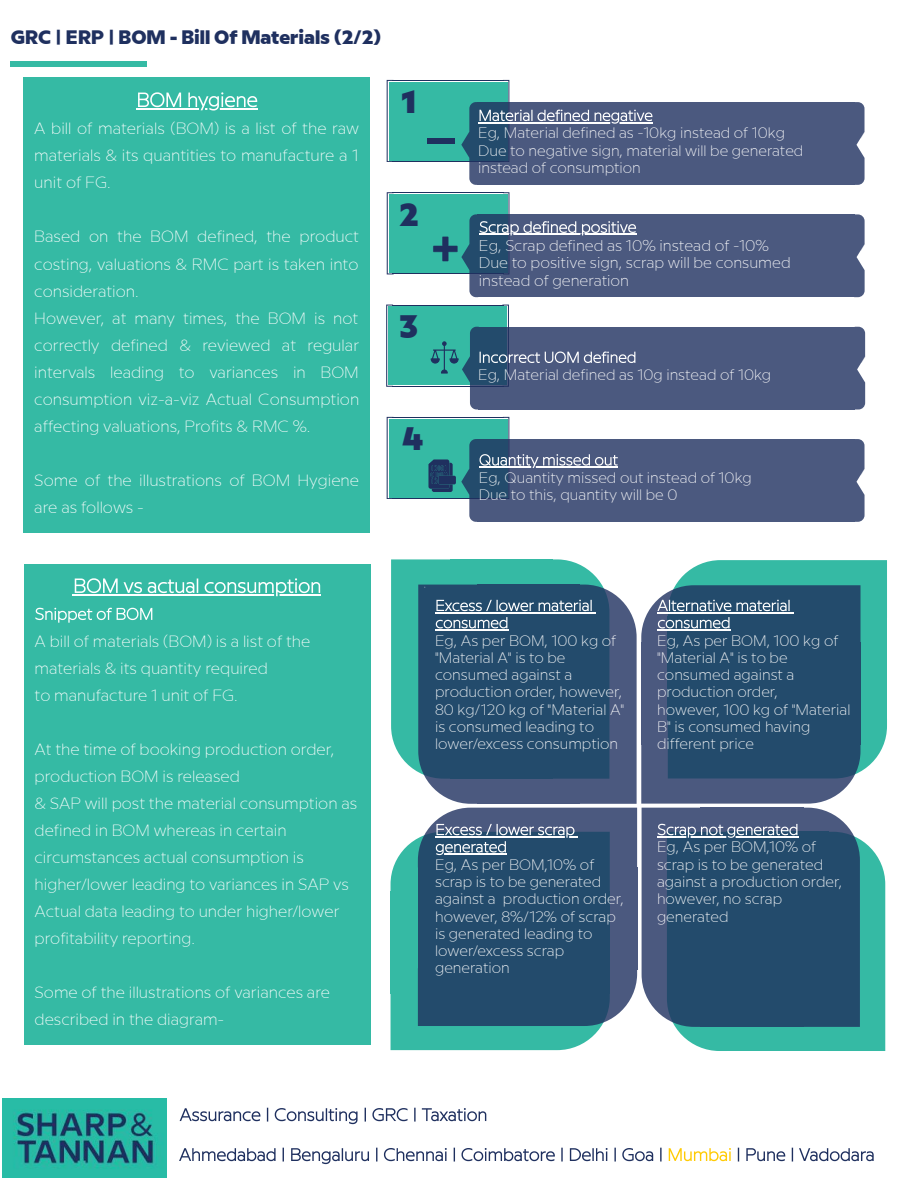
<style>
.page{position:relative;width:918px;height:1188px;background:#fff}
.page>*{position:absolute;margin:0;border:0;box-sizing:border-box;transform-origin:0 0}
.t1{font:800 32.4px "Sharp And Tannan";color:#1f305f}
.t2{font:800 19.5px "Sharp And Tannan";color:#1f305f}
.t3{font:200 16.2px/27px "Sharp And Tannan";color:#fff}
.t4{font:200 15.45px/17.7px "Sharp And Tannan";color:#fff}
.t5{font:200 15.15px/17.2px "Sharp And Tannan";color:#fff}
</style>
<div class="page">
<div style="left:11px;top:61px;width:136px;height:5px;background:#35baa4"></div>
<svg style="left:391px;top:559px;width:496px;height:492px;background:#406f85"></svg>
<div style="left:24px;top:564px;width:346px;height:480px;background:#35baa4"></div>
<hr style="left:73px;top:594px;width:248px;height:1px;background:#fff">
<svg style="left:75px;top:578px;width:245px;height:18px"></svg>
<svg style="left:35px;top:608px;width:117px;height:15px"></svg>
<div style="left:23px;top:78px;width:347px;height:455px;background:#35baa4"></div>
<hr style="left:136px;top:108px;width:121px;height:1px;background:#fff">
<svg style="left:138px;top:92px;width:119px;height:19px"></svg>
<hr style="left:393px;top:161px;width:111px;height:1px;background:#1f305f">
<hr style="left:393px;top:80px;width:111px;height:1px;background:#1f305f">
<div style="left:393px;top:82px;width:111px;height:78px;background:#35baa4"></div>
<svg style="left:387px;top:80px;width:7px;height:82px"></svg>
<div style="left:478px;top:102px;width:376px;height:83px;background:#4b597f"></div>
<svg style="left:854px;top:102px;width:11px;height:83px"></svg>
<div style="left:428px;top:139px;width:27px;height:5px;background:#1f305f"></div>
<hr style="left:478px;top:122px;width:175px;height:1px;background:#fff">
<svg style="left:461px;top:80px;width:191px;height:105px"></svg>
<hr style="left:393px;top:273px;width:111px;height:1px;background:#1f305f">
<hr style="left:393px;top:192px;width:111px;height:1px;background:#1f305f">
<div style="left:393px;top:194px;width:111px;height:79px;background:#35baa4"></div>
<svg style="left:387px;top:192px;width:7px;height:82px"></svg>
<div style="left:478px;top:214px;width:376px;height:83px;background:#4b597f"></div>
<svg style="left:854px;top:214px;width:11px;height:83px"></svg>
<hr style="left:392px;top:386px;width:111px;height:1px;background:#1f305f">
<hr style="left:392px;top:305px;width:111px;height:1px;background:#1f305f">
<div style="left:392px;top:307px;width:111px;height:78px;background:#35baa4"></div>
<svg style="left:386px;top:305px;width:7px;height:82px"></svg>
<div style="left:478px;top:327px;width:377px;height:83px;background:#4b597f"></div>
<svg style="left:855px;top:327px;width:10px;height:83px"></svg>
<hr style="left:393px;top:498px;width:111px;height:1px;background:#1f305f">
<hr style="left:393px;top:417px;width:111px;height:1px;background:#1f305f">
<div style="left:393px;top:419px;width:111px;height:78px;background:#35baa4"></div>
<svg style="left:387px;top:417px;width:7px;height:82px"></svg>
<div style="left:478px;top:439px;width:376px;height:83px;background:#4b597f"></div>
<svg style="left:854px;top:439px;width:11px;height:83px"></svg>
<svg style="left:433px;top:192px;width:203px;height:105px"></svg>
<svg style="left:431px;top:305px;width:204px;height:105px"></svg>
<svg style="left:428px;top:417px;width:190px;height:105px"></svg>
<img style="left:2px;top:1099px;width:165px;height:78px">
<svg style="left:180px;top:1108px;width:306px;height:16px"></svg>
<svg style="left:179px;top:1148px;width:483px;height:16px"></svg>
<svg style="left:669px;top:1148px;width:62px;height:13px"></svg>
<svg style="left:738px;top:1148px;width:136px;height:14px"></svg>
<p class="t2" style="left:11px;top:31px;width:372px">GRC | ERP | BOM - Bill Of Materials (2/2)</p>
<p class="t3" style="left:34px;top:116px;width:326px;text-align:justify">A bill of materials (BOM) is a list of the raw materials &amp; its quantities to manufacture a 1 unit of FG.</p>
<p class="t3" style="left:34px;top:225px;width:326px">Based on the BOM defined, the product costing, valuations &amp; RMC part is taken into consideration.<br>However, at many times, the BOM is not correctly defined &amp; reviewed at regular intervals leading to variances in BOM consumption viz-a-viz Actual Consumption affecting valuations, Profits &amp; RMC %.</p>
<p class="t3" style="left:34px;top:468px;width:326px">Some of the illustrations of BOM Hygiene are as follows -</p>
<h1 class="t1" style="left:402px;top:91px;width:16px">1</h1>
<h1 class="t1" style="left:399px;top:203px;width:21px">2</h1>
<h1 class="t1" style="left:399px;top:315px;width:20px">3</h1>
<h1 class="t1" style="left:402px;top:428px;width:23px">4</h1>
<p class="t5" style="left:478px;top:126px;width:327px">Eg, Material defined as -10kg instead of 10kg<br>Due to negative sign, material will be generated instead of consumption</p>
<p class="t4" style="left:479px;top:238px;width:313px">Eg, Scrap defined as 10% instead of -10%<br>Due to positive sign, scrap will be consumed instead of generation</p>
<p class="t5" style="left:478px;top:368px;width:295px">Eg, Material defined as 10g instead of 10kg</p>
<p class="t5" style="left:479px;top:470px;width:275px">Eg, Quantity missed out instead of 10kg<br>Due to this, quantity will be 0</p>
<p class="t3" style="left:35px;top:629px;width:277px">A bill of materials (BOM) is a list of the materials &amp; its quantity required<br>to manufacture 1 unit of FG.</p>
<p class="t3" style="left:35px;top:737px;width:324px">At the time of booking production order, production BOM is released<br>&amp; SAP will post the material consumption as defined in BOM whereas in certain circumstances actual consumption is higher/lower leading to variances in SAP vs Actual data leading to under higher/lower profitability reporting.</p>
<p class="t3" style="left:35px;top:980px;width:297px">Some of the illustrations of variances are described in the diagram-</p>
<p class="t5" style="left:435px;top:633px;width:191px">Eg, As per BOM, 100 kg of "Material A" is to be consumed against a production order, however,<br>80 kg/120 kg of "Material A" is consumed leading to lower/excess consumption</p>
<p class="t5" style="left:657px;top:633px;width:195px">Eg, As per BOM, 100 kg of "Material A" is to be consumed against a production order,<br>however, 100 kg of "Material<br>B" is consumed having different price</p>
<p class="t5" style="left:435px;top:857px;width:190px">Eg, As per BOM,10% of scrap is to be generated against a production order, however, 8%/12% of scrap is generated leading to lower/excess scrap generation</p>
<p class="t5" style="left:657px;top:840px;width:187px">Eg, As per BOM,10% of scrap is to be generated against a production order, however, no scrap generated</p>
</div>
